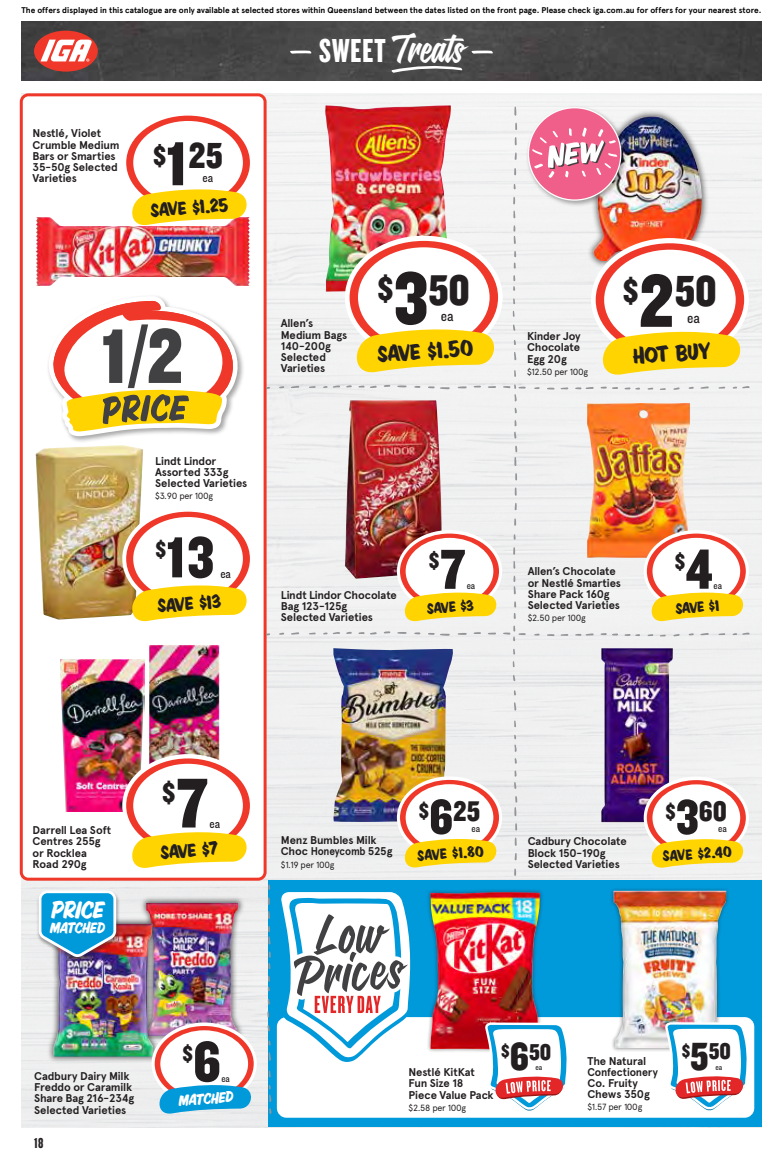
<style>
.page{position:relative;width:783px;height:1170px;background:#fff}
.page>*{position:absolute;margin:0;border:0;box-sizing:border-box;transform-origin:0 0}
.t1{font:73.2px "Knockout 70 Full Welterwt";color:#231f20}
.t2{font:60px "Knockout 70 Full Welterwt";color:#231f20}
.t3{font:58.8px "Knockout 70 Full Welterwt";color:#231f20}
.t4{font:58.5px "Knockout 70 Full Welterwt";color:#231f20}
.t5{font:49.5px "Signalist";color:#fff}
.t6{font:45.15px "Knockout 70 Full Welterwt";color:#231f20}
.t7{font:44.55px "Knockout 70 Full Welterwt";color:#231f20}
.t8{font:37.65px "Knockout 70 Full Welterwt";color:#231f20}
.t9{font:34.05px "Knockout 70 Full Welterwt";color:#231f20}
.t10{font:33.6px "Knockout 70 Full Welterwt";color:#231f20}
.t11{font:29.55px "Knockout 70 Full Welterwt";color:#231f20}
.t12{font:28.35px "Knockout 70 Full Welterwt";color:#231f20}
.t13{font:28.05px "Knockout 70 Full Welterwt";color:#231f20}
.t14{font:italic 26.4px "Sign Painter House Showcard";color:#fff}
.t15{font:25.05px "Sign Painter House Showcard";color:#231f20}
.t16{font:23.85px "Knockout 70 Full Welterwt";color:#231f20}
.t17{font:22.95px "Knockout 70 Full Welterwt";color:#231f20}
.t18{font:22.8px "Knockout 70 Full Welterwt";color:#231f20}
.t19{font:22.35px "Knockout 70 Full Welterwt";color:#231f20}
.t20{font:21.9px "Knockout 70 Full Welterwt";color:#231f20}
.t21{font:20.85px "Sign Painter House Showcard";color:#231f20}
.t22{font:18.15px "Knockout 70 Full Welterwt";color:#231f20}
.t23{font:italic 16.8px "Sign Painter House Showcard";color:#fff}
.t24{font:16.65px "Sign Painter House Showcard";color:#231f20}
.t25{font:15.15px "Knockout 30 Junior Welterwt";color:#231f20}
.t26{font:15px "Knockout 68 Full Featherwt";color:#231f20}
.t27{font:12.6px "Knockout 30 Junior Welterwt";color:#231f20}
.t28{font:700 11.25px/11.2px "Apercu";letter-spacing:-.015em;color:#231f20}
.t29{font:10.35px "Knockout 30 Junior Welterwt";color:#231f20}
.t30{font:10.05px "Knockout 30 Junior Welterwt";color:#231f20}
.t31{font:9px "Apercu";letter-spacing:-.035em;color:#231f20}
.t32{font:700 8.25px "Apercu";color:#000}
.t33{font:8.1px "Knockout 30 Junior Welterwt";color:#231f20}
.s1{font-size:64.5px}
.s2{font-family:"Knockout 68 Full Featherwt";font-size:34.5px}
.s3{font-size:76.5px}
.s4{font-size:77.4px}
.s5{font-size:50.7px}
.s6{font-size:40.8px}
</style>
<div class="page">
<img style="left:21px;top:21px;width:740px;height:60px">
<svg style="left:289px;top:50px;width:23px;height:4px"></svg>
<svg style="left:470px;top:50px;width:24px;height:4px"></svg>
<div style="left:34px;top:31px;width:64px;height:41px;background:#ef3829;border-radius:50%"></div>
<svg style="left:40px;top:40px;width:52px;height:22px"></svg>
<svg style="left:390px;top:65px;width:73px;height:8px"></svg>
<div style="left:21px;top:93px;width:740px;height:1034px;background:#eff0f0"></div>
<svg style="left:21px;top:95px;width:244px;height:784px"></svg>
<div style="left:20px;top:93px;width:246px;height:787px;border:3px solid #ef3829;border-radius:7px"></div>
<div style="left:268px;top:880px;width:493px;height:247px;background:#0099da"></div>
<div style="left:277px;top:1017px;width:477px;height:100px;background:#fff;border-radius:10px"></div>
<div style="left:139px;top:896px;width:106px;height:146px;background:#231f20;opacity:.65"></div>
<img style="left:146px;top:902px;width:92px;height:133px">
<div style="left:47px;top:917px;width:113px;height:146px;background:#231f20;opacity:.65"></div>
<img style="left:53px;top:923px;width:101px;height:133px">
<img style="left:36px;top:217px;width:214px;height:69px">
<img style="left:36px;top:445px;width:86px;height:57px">
<img style="left:149px;top:644px;width:70px;height:120px">
<img style="left:60px;top:659px;width:85px;height:152px">
<div style="left:122px;top:111px;width:132px;height:103px;background:#fff;border-radius:50%"></div>
<div style="left:126px;top:116px;width:124px;height:94px;background:#ef3829;border-radius:50%"></div>
<div style="left:133px;top:121px;width:110px;height:83px;background:#fff;border-radius:50%"></div>
<svg style="left:126px;top:187px;width:126px;height:41px"></svg>
<div style="left:122px;top:507px;width:132px;height:103px;background:#fff;border-radius:50%"></div>
<div style="left:126px;top:511px;width:124px;height:95px;background:#ef3829;border-radius:50%"></div>
<div style="left:133px;top:517px;width:110px;height:83px;background:#fff;border-radius:50%"></div>
<svg style="left:126px;top:583px;width:126px;height:41px"></svg>
<div style="left:122px;top:754px;width:132px;height:102px;background:#fff;border-radius:50%"></div>
<div style="left:126px;top:758px;width:124px;height:94px;background:#ef3829;border-radius:50%"></div>
<div style="left:133px;top:763px;width:110px;height:84px;background:#fff;border-radius:50%"></div>
<svg style="left:126px;top:830px;width:126px;height:41px"></svg>
<div style="left:46px;top:294px;width:199px;height:149px;background:#231f20;opacity:.4"></div>
<svg style="left:47px;top:296px;width:194px;height:140px"></svg>
<div style="left:36px;top:890px;width:84px;height:72px;background:#231f20;opacity:.4"></div>
<svg style="left:37px;top:888px;width:80px;height:71px"></svg>
<svg style="left:151px;top:1022px;width:106px;height:82px"></svg>
<svg style="left:155px;top:1025px;width:99px;height:76px"></svg>
<div style="left:160px;top:1030px;width:88px;height:66px;background:#fff;border-radius:50%"></div>
<svg style="left:154px;top:1083px;width:101px;height:33px"></svg>
<img style="left:266px;top:106px;width:483px;height:1007px">
<p class="t32" style="left:21px;top:5px;width:741px">The offers displayed in this catalogue are only available at selected stores within Queensland between the dates listed on the front page. Please check iga.com.au for offers for your nearest store.</p>
<p class="t28" style="left:33px;top:128px;width:88px">Nestlé, Violet<br>Crumble Medium<br>Bars or Smarties<br>35‑50g Selected<br>Varieties</p>
<h3 class="t13" style="left:153px;top:137px;width:15px">$</h3>
<h3 class="t8" style="left:166px;top:131px;width:58px"><span class="s1">1</span>25</h3>
<p class="t27" style="left:202px;top:169px;width:12px">ea</p>
<h3 class="t21" style="left:150px;top:198px;width:79px;rotate:-4deg">SAVE $1.25</h3>
<p class="t28" style="left:155px;top:455px;width:94px">Lindt Lindor<br>Assorted 333g<br>Selected Varieties</p>
<p class="t31" style="left:155px;top:490px;width:59px">$3.90 per 100g</p>
<h3 class="t17" style="left:156px;top:534px;width:12px">$</h3>
<h2 class="t2" style="left:166px;top:518px;width:49px">13</h2>
<p class="t27" style="left:220px;top:565px;width:12px">ea</p>
<h3 class="t21" style="left:157px;top:593px;width:65px;rotate:-4deg">SAVE $13</h3>
<h3 class="t5" style="left:319px;top:22px;width:145px"><span class="s2">SWEET</span>Treats</h3>
<p class="t28" style="left:281px;top:318px;width:68px">Allen’s<br>Medium Bags<br>140‑200g<br>Selected<br>Varieties</p>
<h3 class="t9" style="left:377px;top:266px;width:18px">$</h3>
<h3 class="t7" style="left:393px;top:261px;width:78px"><span class="s3">3</span>50</h3>
<h3 class="t25" style="left:441px;top:305px;width:14px">ea</h3>
<h3 class="t15" style="left:376px;top:340px;width:97px;rotate:-4deg">SAVE $1.50</h3>
<p class="t28" style="left:281px;top:589px;width:117px">Lindt Lindor Chocolate<br>Bag 123‑125g<br>Selected Varieties</p>
<h3 class="t18" style="left:429px;top:546px;width:12px">$</h3>
<h3 class="t4" style="left:439px;top:531px;width:28px">7</h3>
<p class="t30" style="left:466px;top:579px;width:10px">ea</p>
<h3 class="t24" style="left:426px;top:599px;width:48px;rotate:-4deg">SAVE $3</h3>
<p class="t28" style="left:527px;top:330px;width:55px;text-align:justify">Kinder Joy Chocolate Egg 20g</p>
<p class="t31" style="left:527px;top:366px;width:62px">$12.50 per 100g</p>
<h3 class="t10" style="left:622px;top:269px;width:17px">$</h3>
<h3 class="t6" style="left:638px;top:262px;width:80px"><span class="s4">2</span>50</h3>
<h3 class="t25" style="left:687px;top:307px;width:14px">ea</h3>
<h3 class="t15" style="left:632px;top:341px;width:79px;rotate:-4deg">hot buy</h3>
<p class="t28" style="left:527px;top:566px;width:95px">Allen’s Chocolate or Nestlé Smarties<br>Share Pack 160g<br>Selected Varieties</p>
<p class="t31" style="left:527px;top:612px;width:59px">$2.50 per 100g</p>
<h3 class="t19" style="left:674px;top:547px;width:12px">$</h3>
<h3 class="t3" style="left:685px;top:531px;width:29px">4</h3>
<p class="t30" style="left:713px;top:579px;width:10px">ea</p>
<h3 class="t24" style="left:674px;top:599px;width:45px;rotate:-4deg">SAVE $1</h3>
<h3 class="t12" style="left:162px;top:774px;width:15px">$</h3>
<h1 class="t1" style="left:176px;top:755px;width:34px">7</h1>
<p class="t27" style="left:209px;top:815px;width:12px">ea</p>
<h3 class="t21" style="left:160px;top:840px;width:59px;rotate:-4deg">SAVE $7</h3>
<p class="t28" style="left:33px;top:824px;width:80px">Darrell Lea Soft<br>Centres 255g or Rocklea<br>Road 290g</p>
<p class="t28" style="left:281px;top:834px;width:113px">Menz Bumbles Milk<br>Choc Honeycomb 525g</p>
<p class="t31" style="left:281px;top:858px;width:55px">$1.19 per 100g</p>
<h3 class="t14" style="left:50px;top:894px;width:60px">PRICE</h3>
<h3 class="t23" style="left:49px;top:917px;width:60px">MATCHED</h3>
<h3 class="t20" style="left:419px;top:796px;width:12px">$</h3>
<h3 class="t11" style="left:429px;top:791px;width:52px"><span class="s5">6</span>25</h3>
<p class="t29" style="left:471px;top:821px;width:10px">ea</p>
<h3 class="t24" style="left:416px;top:846px;width:68px;rotate:-4deg">SAVE $1.80</h3>
<p class="t28" style="left:527px;top:835px;width:100px">Cadbury Chocolate<br>Block 150‑190g<br>Selected Varieties</p>
<h3 class="t20" style="left:665px;top:797px;width:12px">$</h3>
<h3 class="t11" style="left:675px;top:791px;width:53px"><span class="s5">3</span>60</h3>
<p class="t29" style="left:718px;top:821px;width:10px">ea</p>
<h3 class="t24" style="left:662px;top:846px;width:70px;rotate:-4deg">SAVE $2.40</h3>
<p class="t28" style="left:34px;top:1070px;width:102px">Cadbury Dairy Milk<br>Freddo or Caramilk<br>Share Bag 216-234g<br>Selected Varieties</p>
<h3 class="t26" style="left:34px;top:1133px;width:11px">18</h3>
<h3 class="t19" style="left:182px;top:1039px;width:12px">$</h3>
<h3 class="t3" style="left:193px;top:1023px;width:29px">6</h3>
<p class="t30" style="left:221px;top:1071px;width:10px">ea</p>
<h3 class="t23" style="left:177px;top:1090px;width:56px;rotate:-4deg">MATCHED</h3>
<p class="t28" style="left:408px;top:1066px;width:87px">Nestlé KitKat<br>Fun Size 18<br>Piece Value Pack</p>
<p class="t31" style="left:408px;top:1101px;width:59px">$2.58 per 100g</p>
<h3 class="t22" style="left:501px;top:1039px;width:10px">$</h3>
<h3 class="t16" style="left:509px;top:1036px;width:43px"><span class="s6">6</span>50</h3>
<p class="t33" style="left:535px;top:1061px;width:8px">ea</p>
<p class="t28" style="left:587px;top:1054px;width:72px">The Natural<br>Confectionery<br>Co. Fruity<br>Chews 350g</p>
<p class="t31" style="left:587px;top:1101px;width:56px">$1.57 per 100g</p>
<h3 class="t22" style="left:681px;top:1039px;width:10px">$</h3>
<h3 class="t16" style="left:690px;top:1035px;width:42px"><span class="s6">5</span>50</h3>
<p class="t33" style="left:715px;top:1061px;width:8px">ea</p>
</div>
